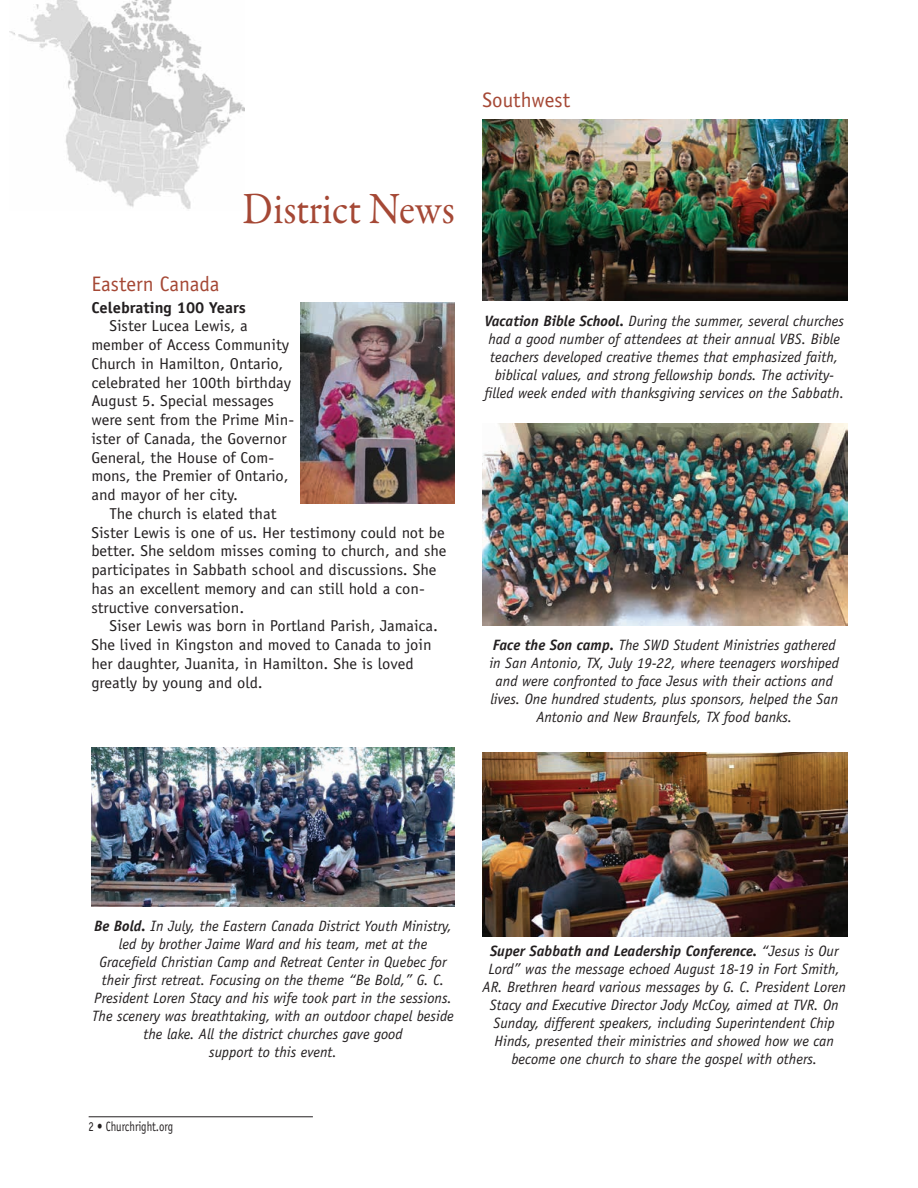
<style>
.page{position:relative;width:918px;height:1188px;background:#fff}
.page>*{position:absolute;margin:0;border:0;box-sizing:border-box;transform-origin:0 0}
.Title-CR{font:45px "Garamond Premr Pro";color:#a54835;scale:.9 1}
.News_Title{font:21px "Officina Sans";color:#a54835}
.News{font:15.75px/18.8px "Officina Sans";color:#231f20;scale:1.05 1}
.News-2{font:700 15.75px "Officina Sans";color:#231f20;scale:1.05 1}
.t1{font:italic 15px/18px "Officina Sans";color:#231f20;text-align:center}
.t2{font:13.5px "Officina Sans";color:#231f20;scale:.8 1}
.s1{font-weight:700}
</style>
<div class="page">
<hr style="left:89px;top:1116px;width:224px;height:1px;background:#231f20">
<img style="left:10px;top:0;width:235px;height:209px">
<img style="left:300px;top:303px;width:155px;height:201px">
<img style="left:91px;top:748px;width:363px;height:159px">
<img style="left:483px;top:752px;width:364px;height:185px">
<img style="left:483px;top:423px;width:364px;height:203px">
<img style="left:483px;top:120px;width:364px;height:180px">
<p class="News_Title" style="left:483px;top:87px;width:89px">Southwest</p>
<p class="Title-CR" style="left:243px;top:182px;width:237px">District News</p>
<p class="News_Title" style="left:91px;top:272px;width:130px">Eastern Canada</p>
<p class="News-2" style="left:91px;top:297px;width:149px">Celebrating 100 Years</p>
<p class="News" style="left:91px;top:317px;width:195px;text-indent:18px">Sister Lucea Lewis, a member of Access Community<br>Church in Hamilton, Ontario, celebrated her 100th birthday<br>August 5. Special messages were sent from the Prime Min&shy;ister of Canada, the Governor<br>General, the House of Com&shy;mons, the Premier of Ontario, and mayor of her city.</p>
<p class="News" style="left:91px;top:504px;width:340px;text-indent:18px">The church is elated that<br>Sister Lewis is one of us. Her testimony could not be better. She seldom misses coming to church, and she participates in Sabbath school and discussions. She has an excellent memory and can still hold a con&shy;structive conversation.</p>
<p class="News" style="left:91px;top:617px;width:332px;text-indent:18px">Siser Lewis was born in Portland Parish, Jamaica.<br>She lived in Kingston and moved to Canada to join her daughter, Juanita, in Hamilton. She is loved greatly by young and old.</p>
<p class="t1" style="left:484px;top:312px;width:361px"><span class="s1">Vacation Bible School.</span> During the summer, several churches had a good number of attendees at their annual VBS. Bible teachers developed creative themes that emphasized faith, biblical values, and strong fellowship bonds. The activity&shy;filled week ended with thanksgiving services on the Sabbath.</p>
<p class="t1" style="left:489px;top:636px;width:351px"><span class="s1">Face the Son camp.</span> The SWD Student Ministries gathered in San Antonio, TX, July 19-22, where teenagers worshiped and were confronted to face Jesus with their actions and lives. One hundred students, plus sponsors, helped the San Antonio and New Braunfels, TX food banks.</p>
<p class="t1" style="left:92px;top:917px;width:363px"><span class="s1">Be Bold.</span> In July, the Eastern Canada District Youth Ministry, led by brother Jaime Ward and his team, met at the Gracefield Christian Camp and Retreat Center in Quebec for their first retreat. Focusing on the theme “Be Bold,” G. C.<br>President Loren Stacy and his wife took part in the sessions.<br>The scenery was breathtaking, with an outdoor chapel beside the lake. All the district churches gave good</p>
<p class="t1" style="left:209px;top:1043px;width:129px">support to this event.</p>
<p class="t2" style="left:89px;top:1119px;width:107px">2 • Churchright.org</p>
<p class="t1" style="left:483px;top:942px;width:365px"><span class="s1">Super Sabbath and Leadership Conference.</span> “Jesus is Our Lord” was the message echoed August 18-19 in Fort Smith, AR. Brethren heard various messages by G. C. President Loren Stacy and Executive Director Jody McCoy, aimed at TVR. On Sunday, different speakers, including Superintendent Chip Hinds, presented their ministries and showed how we can become one church to share the gospel with others.</p>
</div>
